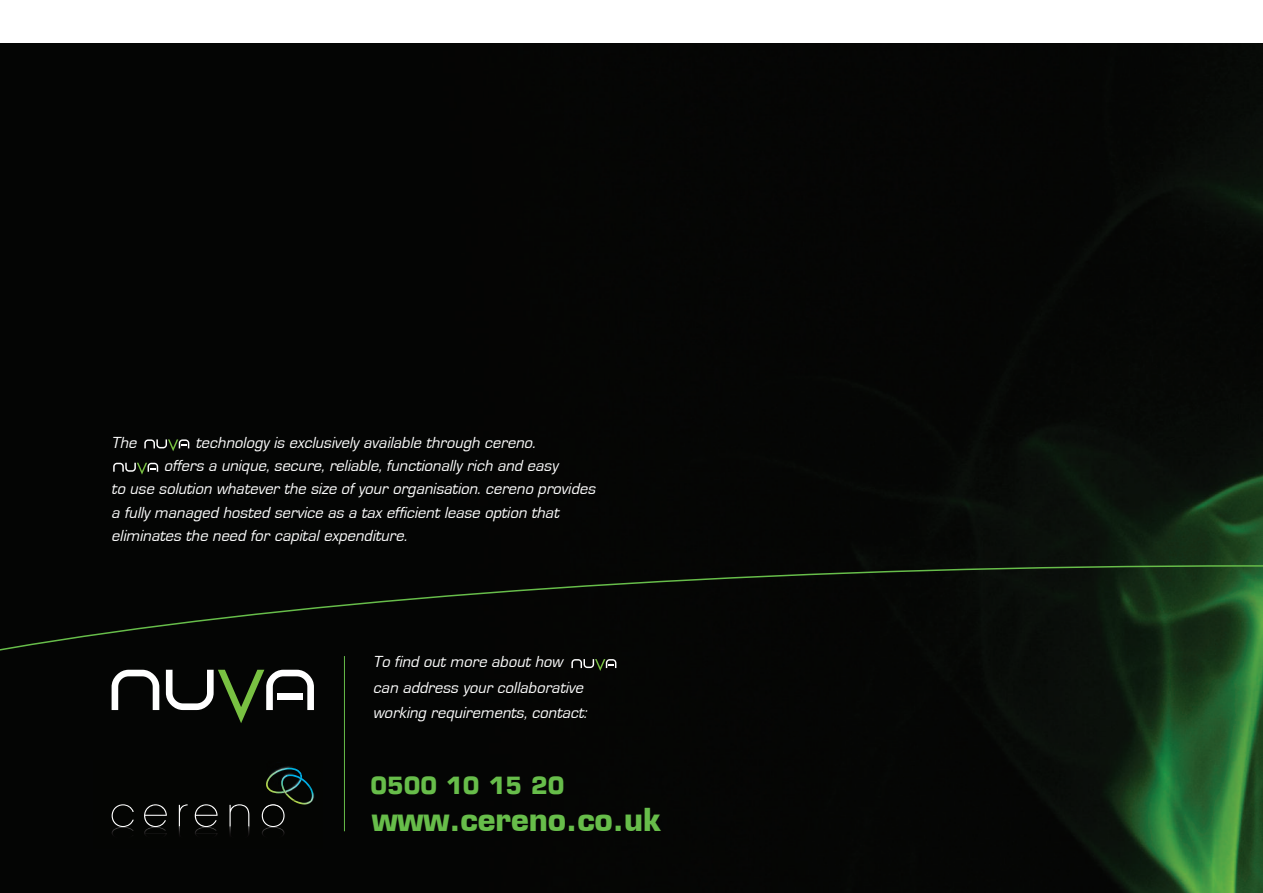
<style>
.page{position:relative;width:1263px;height:893px;background:#fff}
.page>*{position:absolute;margin:0;border:0;box-sizing:border-box;transform-origin:0 0}
.t1{font:700 30.9px "Eurostile";color:#67bd4a}
.t2{font:700 23.1px "Eurostile";color:#67bd4a}
.t3{font:italic 16.5px/25.5px "Eurostile";color:#fff}
</style>
<div class="page">
<div style="left:0;top:43px;width:1263px;height:522px;background:#050504"></div>
<svg style="left:0;top:565px;width:1263px;height:328px;background:#091009"></svg>
<svg style="left:112px;top:670px;width:47px;height:40px"></svg>
<svg style="left:166px;top:670px;width:148px;height:53px"></svg>
<svg style="left:144px;top:439px;width:45px;height:12px"></svg>
<svg style="left:113px;top:463px;width:45px;height:12px"></svg>
<svg style="left:571px;top:659px;width:45px;height:12px"></svg>
<div style="left:94px;top:761px;width:229px;height:88px;background:#040503"></div>
<svg style="left:112px;top:766px;width:202px;height:70px"></svg>
<img style="left:287px;top:775px;width:23px;height:18px">
<p class="t3" style="left:111px;top:430px;width:30px">The</p>
<p class="t3" style="left:196px;top:430px;width:345px">technology is exclusively available through cereno.</p>
<p class="t3" style="left:164px;top:454px;width:396px">offers a unique, secure, reliable, functionally rich and easy</p>
<p class="t3" style="left:111px;top:477px;width:488px">to use solution whatever the size of your organisation. cereno provides</p>
<p class="t3" style="left:111px;top:500px;width:452px">a fully managed hosted service as a tax efficient lease option that</p>
<p class="t3" style="left:111px;top:523px;width:300px">eliminates the need for capital expenditure.</p>
<p class="t3" style="left:373px;top:649px;width:219px">To find out more about how can address your collaborative working requirements, contact:</p>
<h2 class="t2" style="left:370px;top:771px;width:195px">0500 10 15 20</h2>
<h1 class="t1" style="left:372px;top:800px;width:291px">www.cereno.co.uk</h1>
</div>
